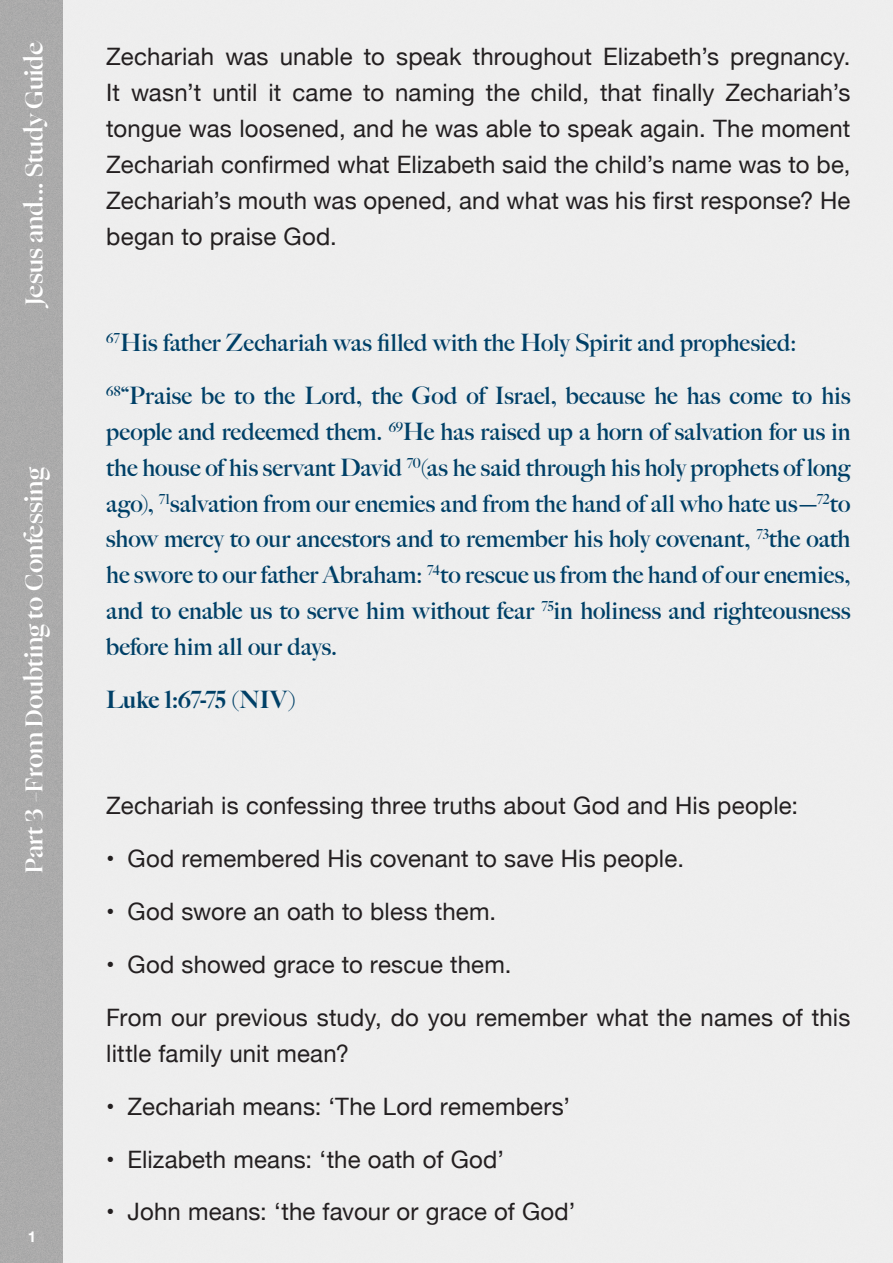
<style>
.page{position:relative;width:893px;height:1263px;background:#fff}
.page>*{position:absolute;margin:0;border:0;box-sizing:border-box;transform-origin:0 0}
.t1{font:24px/35.8px "Helvetica Neue";letter-spacing:.005em;color:#231f20;text-align:justify}
.Song{font:700 24px/35.8px "Big Caslon FB";color:#004067;text-align:justify}
.t2{font:700 24px "Ogg";letter-spacing:.005em;color:#fff}
.Scripture_Reference{font:900 24px "Big Caslon FB";letter-spacing:.005em;color:#004067}
.t3{font:700 15px "Helvetica Neue";color:#fff}
</style>
<div class="page">
<div style="left:1px;top:0;width:63px;height:1263px;background:#ababab"></div>
<div style="left:64px;top:0;width:829px;height:1263px;background:#eee"></div>
<hr style="left:0;top:0;width:1px;height:1263px;background:#004067">
<p class="t2" style="left:18px;top:305px;width:266px;rotate:-90deg">Jesus and... Study Guide</p>
<p class="t1" style="left:106px;top:40px;width:746px">Zechariah was unable to speak throughout Elizabeth’s pregnancy.<br>It wasn’t until it came to naming the child, that finally Zechariah’s tongue was loosened, and he was able to speak again. The moment Zechariah confirmed what Elizabeth said the child’s name was to be, Zechariah’s mouth was opened, and what was his first response? He began to praise God.</p>
<p class="Song" style="left:106px;top:325px;width:692px"><sup>67</sup>His father Zechariah was filled with the Holy Spirit and prophesied:</p>
<p class="Song" style="left:106px;top:378px;width:746px"><sup>68</sup>“Praise be to the Lord, the God of Israel, because he has come to his people and redeemed them. <sup>69</sup>He has raised up a horn of salvation for us in the house of his servant David <sup>70</sup>(as he said through his holy prophets of long ago), <sup>71</sup>salvation from our enemies and from the hand of all who hate us—<sup>72</sup>to show mercy to our ancestors and to remember his holy covenant, <sup>73</sup>the oath he swore to our father Abraham: <sup>74</sup>to rescue us from the hand of our enemies, and to enable us to serve him without fear <sup>75</sup>in holiness and righteousness before him all our days.</p>
<p class="Scripture_Reference" style="left:106px;top:685px;width:191px">Luke 1:67-75 (NIV)</p>
<p class="t2" style="left:18px;top:873px;width:408px;rotate:-90deg">Part 3 –From Doubting to Confessing</p>
<p class="t1" style="left:106px;top:789px;width:693px">Zechariah is confessing three truths about God and His people:</p>
<p class="t1" style="left:106px;top:842px;width:579px">• God remembered His covenant to save His people.</p>
<p class="t1" style="left:106px;top:895px;width:391px">• God swore an oath to bless them.</p>
<p class="t1" style="left:106px;top:948px;width:407px">• God showed grace to rescue them.</p>
<p class="t1" style="left:106px;top:1001px;width:746px">From our previous study, do you remember what the names of this little family unit mean?</p>
<p class="t1" style="left:106px;top:1089px;width:465px">• Zechariah means: ‘The Lord remembers’</p>
<p class="t1" style="left:106px;top:1142px;width:399px">• Elizabeth means: ‘the oath of God’</p>
<p class="t1" style="left:106px;top:1195px;width:471px">• John means: ‘the favour or grace of God’</p>
<p class="t3" style="left:28px;top:1224px;width:10px">1</p>
</div>
